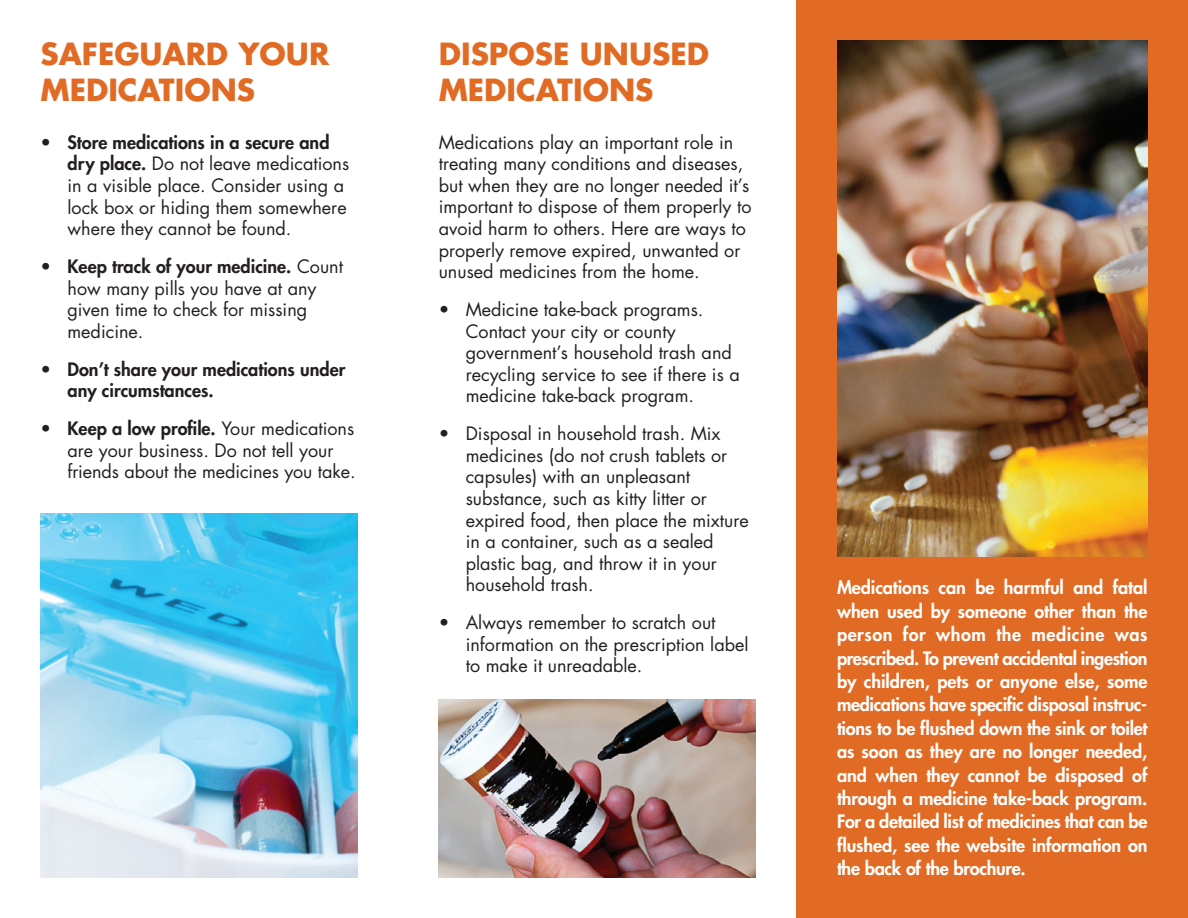
<style>
.page{position:relative;width:1188px;height:918px;background:#fff}
.page>*{position:absolute;margin:0;border:0;box-sizing:border-box;transform-origin:0 0}
.t1{font:700 29.7px/35.7px "Futura Std";color:#e16b25}
.t2{font:18px/21.6px "Futura Std";color:#231f20}
.t3{font:800 18px/23.4px "Futura Std";letter-spacing:-.005em;color:#fff;text-align:justify}
.t4{font:800 18px/21.6px "Futura Std";color:#231f20}
.s1{font-weight:800}
.s2{font-weight:400}
</style>
<div class="page">
<div style="left:796px;top:0;width:392px;height:918px;background:#e16b25"></div>
<img style="left:40px;top:514px;width:318px;height:364px">
<img style="left:439px;top:700px;width:317px;height:178px">
<img style="left:837px;top:40px;width:311px;height:517px">
<h1 class="t1" style="left:40px;top:39px;width:290px">SAFEGUARD YOUR<br>MEDICATIONS</h1>
<h1 class="t1" style="left:439px;top:39px;width:272px">DISPOSE UNUSED<br>MEDICATIONS</h1>
<p class="t2" style="left:68px;top:133px;width:283px;text-indent:-27px">• <span class="s1">Store medications in a secure and dry place.</span> Do not leave medications in a visible place. Consider using a lock box or hiding them somewhere where they cannot be found.</p>
<p class="t2" style="left:68px;top:257px;width:277px;text-indent:-27px">• <span class="s1">Keep track of your medicine.</span> Count how many pills you have at any given time to check for missing medicine.</p>
<p class="t4" style="left:68px;top:359px;width:279px;text-indent:-27px"><span class="s2">•</span> Don’t share your medications under any circumstances.</p>
<p class="t2" style="left:68px;top:419px;width:290px;text-indent:-27px">• <span class="s1">Keep a low profile.</span> Your medications are your business. Do not tell your friends about the medicines you take.</p>
<p class="t2" style="left:439px;top:133px;width:314px">Medications play an important role in treating many conditions and diseases, but when they are no longer needed it’s important to dispose of them properly to avoid harm to others. Here are ways to properly remove expired, unwanted or unused medicines from the home.</p>
<p class="t2" style="left:466px;top:300px;width:276px;text-indent:-27px">• Medicine take-back programs.<br>Contact your city or county government’s household trash and recycling service to see if there is a medicine take-back program.</p>
<p class="t2" style="left:466px;top:424px;width:284px;text-indent:-27px">• Disposal in household trash. Mix medicines (do not crush tablets or capsules) with an unpleasant substance, such as kitty litter or expired food, then place the mixture in a container, such as a sealed plastic bag, and throw it in your household trash.</p>
<p class="t2" style="left:466px;top:613px;width:284px;text-indent:-27px">• Always remember to scratch out information on the prescription label to make it unreadable.</p>
<p class="t3" style="left:837px;top:577px;width:312px">Medications can be harmful and fatal when used by someone other than the person for whom the medicine was prescribed. To prevent accidental ingestion by children, pets or anyone else, some medications have specific disposal instruc&shy;tions to be flushed down the sink or toilet as soon as they are no longer needed, and when they cannot be disposed of through a medicine take-back program.<br>For a detailed list of medicines that can be flushed, see the website information on the back of the brochure.</p>
</div>
